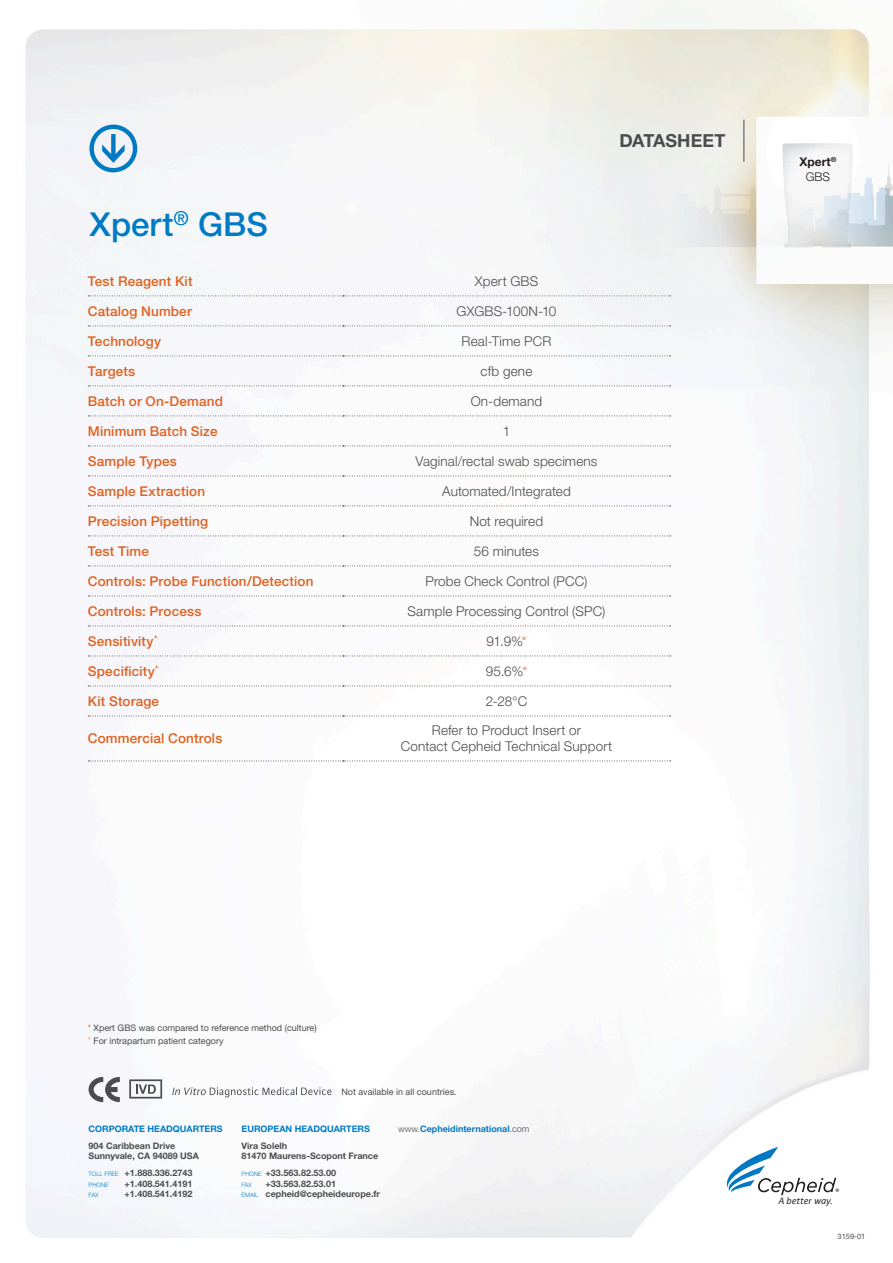
<style>
.page{position:relative;width:893px;height:1263px;background:#fff}
.page>*{position:absolute;margin:0;border:0;box-sizing:border-box;transform-origin:0 0}
.CEP__Article_Headlin{font:500 33px "Helvetica Neue LT Std";color:#007bc3}
.CEP_datasheet{font:700 18px "Helvetica Neue LT Std";letter-spacing:.005em;color:#4b4c4d}
.Table_copy{font:300 13.5px/16.2px "Helvetica Neue LT Std";letter-spacing:.01em;color:#4b4c4d;text-align:center}
.CEP__Body_Copy{font:500 13.5px "Helvetica Neue LT Std";letter-spacing:.01em;color:#e1601e}
.t1{font:700 12px "Helvetica Neue LT Std";color:#231f20}
.t2{font:300 12px "Helvetica Neue LT Std";color:#231f20}
.t3{font:italic 10.05px "Plus Sans Normal";color:#211e1e}
.t4{font:700 9px "Helvetica Neue LT Std";color:#4b4c4d}
.t5{font:9px "Helvetica Neue LT Std";color:#4b4c4d}
.t6{font:700 9px "Helvetica Neue LT Std";color:#007bc3}
.t7{font:7.5px "Helvetica Neue LT Std";color:#4b4c4d}
.t8{font:300 6px "Helvetica Neue LT Std";color:#007bc3}
.s1{color:#e1601e}
.s2{font-weight:300;font-size:6px;color:#007bc3}
.s3{font-weight:300;color:#4b4c4d}
</style>
<div class="page">
<img style="left:25px;top:0;width:868px;height:1238px">
<svg style="left:782px;top:143px;width:71px;height:105px"></svg>
<svg style="left:88px;top:296px;width:583px;height:1px"></svg>
<svg style="left:88px;top:326px;width:583px;height:1px"></svg>
<svg style="left:88px;top:356px;width:583px;height:1px"></svg>
<svg style="left:88px;top:386px;width:583px;height:1px"></svg>
<svg style="left:88px;top:416px;width:583px;height:1px"></svg>
<svg style="left:88px;top:446px;width:583px;height:1px"></svg>
<svg style="left:88px;top:476px;width:583px;height:1px"></svg>
<svg style="left:88px;top:506px;width:583px;height:1px"></svg>
<svg style="left:88px;top:536px;width:583px;height:1px"></svg>
<svg style="left:88px;top:566px;width:583px;height:1px"></svg>
<svg style="left:88px;top:596px;width:583px;height:1px"></svg>
<svg style="left:88px;top:626px;width:583px;height:1px"></svg>
<svg style="left:88px;top:656px;width:583px;height:1px"></svg>
<svg style="left:88px;top:686px;width:583px;height:1px"></svg>
<svg style="left:88px;top:716px;width:583px;height:1px"></svg>
<svg style="left:88px;top:761px;width:583px;height:1px"></svg>
<svg style="left:89px;top:125px;width:48px;height:47px"></svg>
<hr style="left:743px;top:120px;width:1px;height:42px;background:#4b4c4d">
<svg style="left:724px;top:1147px;width:115px;height:48px"></svg>
<svg style="left:88px;top:1076px;width:33px;height:27px"></svg>
<svg style="left:129px;top:1079px;width:33px;height:19px"></svg>
<svg style="left:172px;top:1087px;width:159px;height:10px"></svg>
<p class="CEP_datasheet" style="left:619px;top:129px;width:108px">DATASHEET</p>
<p class="CEP__Article_Headlin" style="left:89px;top:205px;width:180px">Xpert<sup>®</sup> GBS</p>
<p class="CEP__Body_Copy" style="left:88px;top:273px;width:106px">Test Reagent Kit</p>
<p class="Table_copy" style="left:475px;top:273px;width:65px">Xpert GBS</p>
<p class="CEP__Body_Copy" style="left:88px;top:303px;width:105px">Catalog Number</p>
<p class="Table_copy" style="left:457px;top:303px;width:101px">GXGBS-100N-10</p>
<p class="CEP__Body_Copy" style="left:88px;top:333px;width:75px">Technology</p>
<p class="Table_copy" style="left:462px;top:333px;width:91px">Real-Time PCR</p>
<p class="CEP__Body_Copy" style="left:88px;top:363px;width:49px">Targets</p>
<p class="Table_copy" style="left:481px;top:363px;width:53px">cfb gene</p>
<p class="CEP__Body_Copy" style="left:88px;top:393px;width:137px">Batch or On-Demand</p>
<p class="Table_copy" style="left:471px;top:393px;width:73px">On-demand</p>
<p class="CEP__Body_Copy" style="left:88px;top:423px;width:131px">Minimum Batch Size</p>
<p class="Table_copy" style="left:503px;top:423px;width:9px">1</p>
<p class="CEP__Body_Copy" style="left:88px;top:453px;width:91px">Sample Types</p>
<p class="Table_copy" style="left:416px;top:453px;width:183px">Vaginal/rectal swab specimens</p>
<p class="CEP__Body_Copy" style="left:88px;top:483px;width:119px">Sample Extraction</p>
<p class="Table_copy" style="left:442px;top:483px;width:130px">Automated/Integrated</p>
<p class="CEP__Body_Copy" style="left:88px;top:513px;width:122px">Precision Pipetting</p>
<p class="Table_copy" style="left:470px;top:513px;width:75px">Not required</p>
<p class="CEP__Body_Copy" style="left:88px;top:543px;width:63px">Test Time</p>
<p class="Table_copy" style="left:474px;top:543px;width:67px">56 minutes</p>
<p class="CEP__Body_Copy" style="left:88px;top:573px;width:227px">Controls: Probe Function/Detection</p>
<p class="Table_copy" style="left:425px;top:573px;width:163px">Probe Check Control (PCC)</p>
<p class="CEP__Body_Copy" style="left:88px;top:603px;width:115px">Controls: Process</p>
<p class="Table_copy" style="left:408px;top:603px;width:199px">Sample Processing Control (SPC)</p>
<p class="CEP__Body_Copy" style="left:88px;top:633px;width:72px">Sensitivity<sup>^</sup></p>
<p class="Table_copy" style="left:486px;top:633px;width:42px">91.9%<span class="s1">*</span></p>
<p class="CEP__Body_Copy" style="left:88px;top:663px;width:73px">Specificity<sup>^</sup></p>
<p class="Table_copy" style="left:486px;top:663px;width:43px">95.6%<span class="s1">*</span></p>
<p class="CEP__Body_Copy" style="left:88px;top:693px;width:73px">Kit Storage</p>
<p class="Table_copy" style="left:486px;top:693px;width:43px">2-28°C</p>
<p class="CEP__Body_Copy" style="left:88px;top:730px;width:136px">Commercial Controls</p>
<p class="Table_copy" style="left:401px;top:722px;width:213px">Refer to Product Insert or<br>Contact Cepheid Technical Support</p>
<p class="t1" style="left:799px;top:155px;width:38px">Xpert<sup>®</sup></p>
<p class="t2" style="left:806px;top:170px;width:26px">GBS</p>
<p class="t5" style="left:88px;top:1022px;width:230px"><span class="s1">*</span> Xpert GBS was compared to reference method (culture)</p>
<p class="t5" style="left:88px;top:1036px;width:137px"><sup>^</sup> For intrapartum patient category</p>
<p class="t5" style="left:341px;top:1086px;width:117px">Not available in all countries.</p>
<p class="t6" style="left:89px;top:1123px;width:136px">CORPORATE HEADQUARTERS</p>
<p class="t4" style="left:89px;top:1140px;width:88px">904 Caribbean Drive</p>
<p class="t4" style="left:89px;top:1150px;width:112px">Sunnyvale, CA 94089 USA</p>
<p class="t4" style="left:89px;top:1167px;width:105px"><span class="s2">TOLL FREE</span> +1.888.336.2743</p>
<p class="t8" style="left:89px;top:1181px;width:22px">PHONE</p>
<p class="t4" style="left:125px;top:1178px;width:69px">+1.408.541.4191</p>
<p class="t8" style="left:89px;top:1192px;width:12px">FAX</p>
<p class="t4" style="left:125px;top:1189px;width:69px">+1.408.541.4192</p>
<p class="t6" style="left:242px;top:1123px;width:130px">EUROPEAN HEADQUARTERS</p>
<p class="t4" style="left:242px;top:1140px;width:47px">Vira Solelh</p>
<p class="t4" style="left:242px;top:1150px;width:138px">81470 Maurens-Scopont France</p>
<p class="t4" style="left:242px;top:1167px;width:96px"><span class="s2">PHONE</span> +33.563.82.53.00</p>
<p class="t8" style="left:242px;top:1181px;width:12px">FAX</p>
<p class="t4" style="left:266px;top:1178px;width:72px">+33.563.82.53.01</p>
<p class="t4" style="left:242px;top:1189px;width:140px"><span class="s2">EMAIL</span> cepheid@cepheideurope.fr</p>
<p class="t6" style="left:398px;top:1123px;width:133px"><span class="s3">www.</span>Cepheidinternational<span class="s3">.com</span></p>
<p class="t3" style="left:779px;top:1194px;width:56px">A better way.</p>
<p class="t7" style="left:837px;top:1232px;width:29px">3159-01</p>
</div>
